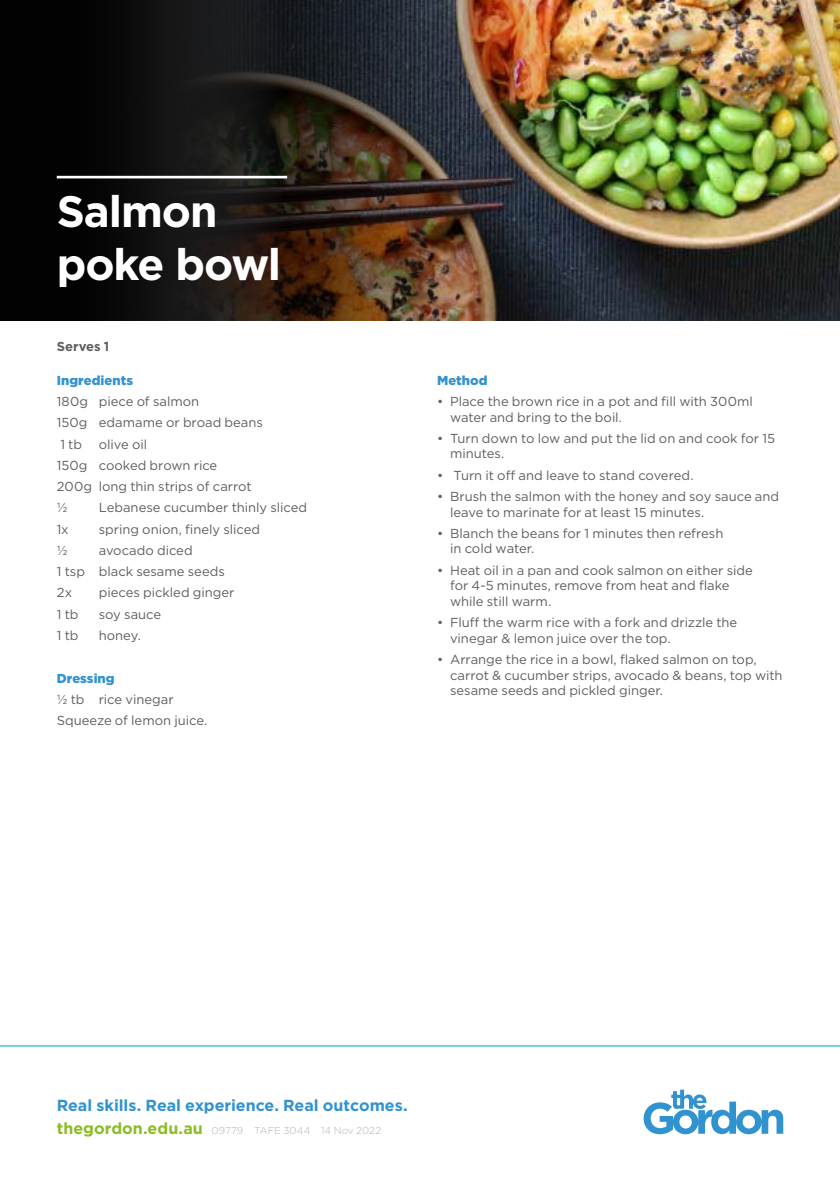
<style>
.page{position:relative;width:840px;height:1191px;background:#fff}
.page>*{position:absolute;margin:0;border:0;box-sizing:border-box;transform-origin:0 0}
.t1{font:700 44px/52.8px "Gotham";letter-spacing:-.025em;color:#fff}
.t2{font:700 16px "Gotham";letter-spacing:-.005em;color:#3192d0}
.t3{font:13px/15.6px "Gotham";color:#5f5e5e}
.t4{font:900 13px "Gotham";letter-spacing:.005em;color:#3192d0}
.t5{font:700 13px "Gotham";color:#5f5e5e}
.t6{font:300 10px "Gotham";letter-spacing:.005em;color:#b3b2b2}
.s1{font-weight:700;font-size:16px;color:#89bd24}
</style>
<div class="page">
<img style="left:582px;top:0;width:257px;height:320px">
<img style="left:0;top:0;width:582px;height:321px">
<svg style="left:0;top:0;width:451px;height:320px;background:#201a16"></svg>
<hr style="left:57px;top:176px;width:230px;height:2px;background:#fff">
<svg style="left:0;top:1045px;width:839px;height:90px"></svg>
<svg style="left:643px;top:1089px;width:139px;height:45px"></svg>
<h1 class="t1" style="left:57px;top:185px;width:226px">Salmon poke bowl</h1>
<p class="t5" style="left:57px;top:337px;width:54px">Serves 1</p>
<p class="t4" style="left:57px;top:371px;width:78px">Ingredients</p>
<p class="t3" style="left:57px;top:390px;width:207px;line-height:21.2px">180g piece of salmon<br>150g edamame or broad beans<br>1 tb</p>
<p class="t3" style="left:57px;top:433px;width:196px;line-height:21.2px;text-indent:42px">olive oil<br>150g cooked brown rice<br>200g long thin strips of carrot ½</p>
<p class="t3" style="left:99px;top:500px;width:210px">Lebanese cucumber thinly sliced</p>
<p class="t3" style="left:57px;top:521px;width:14px">1x</p>
<p class="t3" style="left:99px;top:521px;width:163px">spring onion, finely sliced</p>
<p class="t3" style="left:57px;top:542px;width:12px">½</p>
<p class="t3" style="left:57px;top:539px;width:170px;line-height:21.2px;text-indent:42px">avocado diced<br>1 tsp black sesame seeds<br>2x</p>
<p class="t3" style="left:99px;top:585px;width:137px">pieces pickled ginger</p>
<p class="t3" style="left:57px;top:606px;width:23px">1 tb</p>
<p class="t3" style="left:99px;top:606px;width:64px">soy sauce</p>
<p class="t3" style="left:57px;top:627px;width:23px">1 tb</p>
<p class="t3" style="left:99px;top:627px;width:44px">honey.</p>
<p class="t4" style="left:57px;top:669px;width:59px">Dressing</p>
<p class="t3" style="left:57px;top:688px;width:152px;line-height:21.2px">½ tb rice vinegar<br>Squeeze of lemon juice.</p>
<p class="t4" style="left:437px;top:371px;width:52px">Method</p>
<p class="t3" style="left:450px;top:393px;width:304px;text-indent:-13px">• Place the brown rice in a pot and fill with 300ml water and bring to the boil.</p>
<p class="t3" style="left:450px;top:430px;width:326px;text-indent:-13px">• Turn down to low and put the lid on and cook for 15 minutes.</p>
<p class="t3" style="left:437px;top:467px;width:258px">• Turn it off and leave to stand covered.</p>
<p class="t3" style="left:450px;top:488px;width:330px;text-indent:-13px">• Brush the salmon with the honey and soy sauce and leave to marinate for at least 15 minutes.</p>
<p class="t3" style="left:450px;top:525px;width:274px;text-indent:-13px">• Blanch the beans for 1 minutes then refresh in cold water.</p>
<p class="t3" style="left:450px;top:562px;width:304px;text-indent:-13px">• Heat oil in a pan and cook salmon on either side for 4-5 minutes, remove from heat and flake while still warm.</p>
<p class="t3" style="left:450px;top:614px;width:288px;text-indent:-13px">• Fluff the warm rice with a fork and drizzle the vinegar &amp; lemon juice over the top.</p>
<p class="t3" style="left:450px;top:651px;width:334px;text-indent:-13px">• Arrange the rice in a bowl, flaked salmon on top, carrot &amp; cucumber strips, avocado &amp; beans, top with sesame seeds and pickled ginger.</p>
<p class="t2" style="left:57px;top:1094px;width:352px">Real skills. Real experience. Real outcomes.</p>
<p class="t6" style="left:57px;top:1124px;width:326px"><span class="s1">thegordon.edu.au</span> 09779 TAFE 3044 14 Nov 2022</p>
</div>
